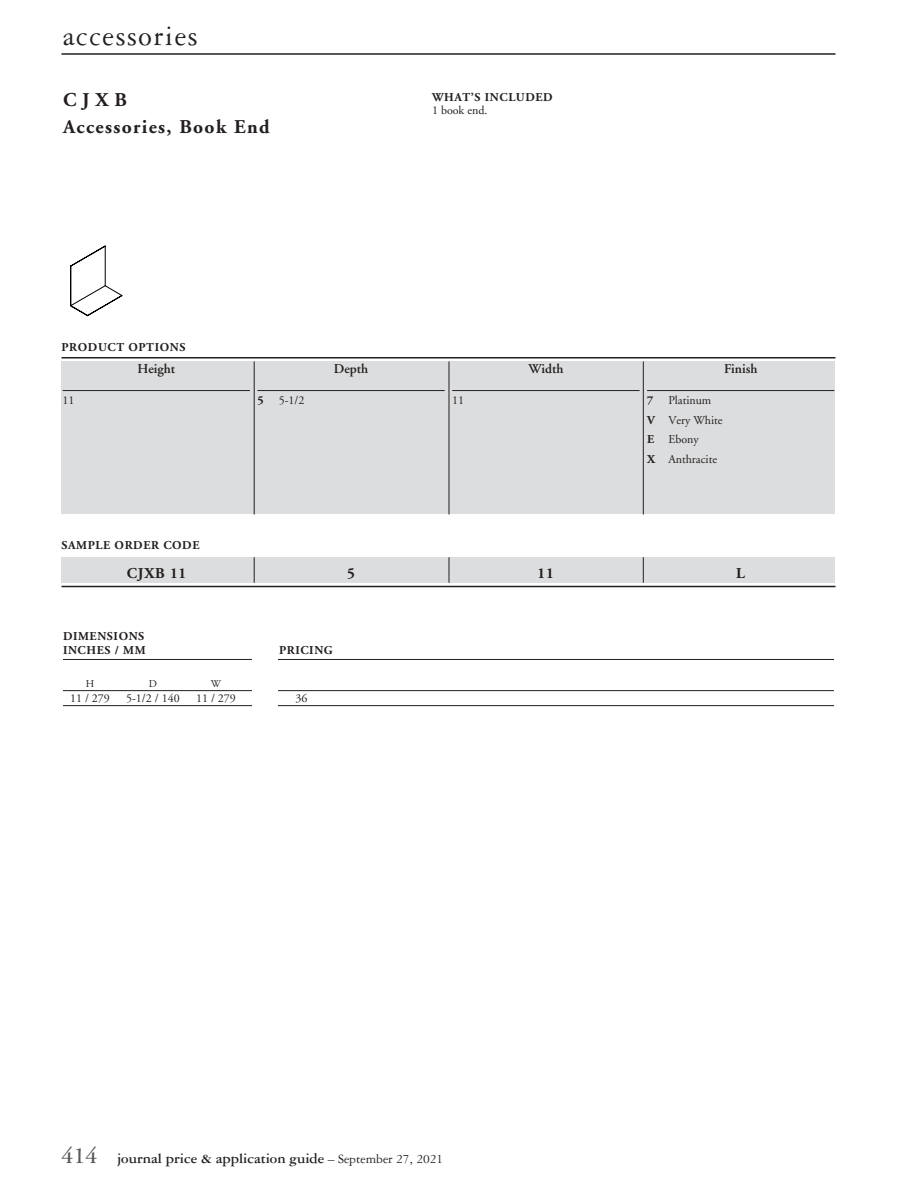
<style>
.page{position:relative;width:918px;height:1188px;background:#fff}
.page>*{position:absolute;margin:0;border:0;box-sizing:border-box;transform-origin:0 0}
.t1{font:30px "Garamond Three";letter-spacing:.05em;color:#231f20}
.t2{font:700 19.5px/27px "Adobe Garamond";letter-spacing:.07em;color:#231f20}
.t3{font:700 15px "Garamond Three";color:#231f20}
.t4{font:700 15px "Adobe Garamond";letter-spacing:.05em;color:#231f20}
.t5{font:600 13.5px "Adobe Garamond";color:#231f20}
.t6{font:12px/19.5px "Adobe Garamond";color:#231f20}
.t7{font:700 12px/13.5px "Adobe Garamond";letter-spacing:.05em;color:#231f20}
.t8{font:10.5px "Adobe Garamond";color:#231f20}
.s1{font-weight:700}
.s2{font-size:24px;color:#58595b}
.s3{font-weight:400;font-size:13.5px}
</style>
<div class="page">
<hr style="left:62px;top:53px;width:774px;height:2px;background:#231f20">
<svg style="left:70px;top:245px;width:52px;height:71px"></svg>
<div style="left:62px;top:362px;width:774px;height:152px;background:#dcddde"></div>
<hr style="left:63px;top:390px;width:187px;height:1px;background:#231f20">
<hr style="left:257px;top:390px;width:188px;height:1px;background:#231f20">
<hr style="left:452px;top:390px;width:188px;height:1px;background:#231f20">
<hr style="left:647px;top:390px;width:187px;height:1px;background:#231f20">
<hr style="left:62px;top:357px;width:774px;height:1px;background:#231f20">
<hr style="left:254px;top:362px;width:1px;height:153px;background:#231f20">
<hr style="left:62px;top:586px;width:774px;height:1px;background:#231f20">
<div style="left:62px;top:557px;width:774px;height:26px;background:#dcddde"></div>
<svg style="left:254px;top:557px;width:1px;height:26px"></svg>
<hr style="left:449px;top:362px;width:1px;height:153px;background:#231f20">
<svg style="left:449px;top:557px;width:1px;height:26px"></svg>
<hr style="left:643px;top:362px;width:1px;height:153px;background:#231f20">
<svg style="left:643px;top:557px;width:1px;height:26px"></svg>
<hr style="left:63px;top:659px;width:771px;height:1px;background:#231f20">
<hr style="left:63px;top:690px;width:771px;height:1px;background:#231f20">
<hr style="left:63px;top:705px;width:771px;height:1px;background:#231f20">
<div style="left:252px;top:630px;width:26px;height:434px;background:#fff"></div>
<h1 class="t1" style="left:63px;top:20px;width:136px">accessories</h1>
<h2 class="t2" style="left:63px;top:86px;width:208px">CJXB<br>Accessories, Book End</h2>
<p class="t7" style="left:432px;top:90px;width:122px">WHAT’S INCLUDED</p>
<p class="t6" style="left:432px;top:101px;width:55px">1 book end.</p>
<p class="t7" style="left:62px;top:341px;width:125px">PRODUCT OPTIONS</p>
<p class="t6" style="left:63px;top:391px;width:13px">11</p>
<p class="t5" style="left:137px;top:361px;width:39px">Height</p>
<p class="t7" style="left:257px;top:394px;width:8px">5</p>
<p class="t6" style="left:279px;top:391px;width:27px">5-1/2</p>
<p class="t5" style="left:334px;top:361px;width:36px">Depth</p>
<p class="t6" style="left:452px;top:391px;width:13px">11</p>
<p class="t5" style="left:528px;top:361px;width:36px">Width</p>
<p class="t5" style="left:724px;top:361px;width:35px">Finish</p>
<p class="t6" style="left:647px;top:391px;width:77px;text-indent:21px">Platinum<br><span class="s1">V</span> Very White<br><span class="s1">E</span> Ebony<br><span class="s1">X</span> Anthracite</p>
<p class="t7" style="left:647px;top:394px;width:8px">7</p>
<p class="t7" style="left:62px;top:539px;width:140px">SAMPLE ORDER CODE</p>
<p class="t4" style="left:127px;top:565px;width:61px">CJXB 11</p>
<p class="t4" style="left:347px;top:565px;width:9px">5</p>
<p class="t4" style="left:538px;top:565px;width:18px">11</p>
<p class="t4" style="left:736px;top:565px;width:10px">L</p>
<p class="t7" style="left:63px;top:630px;width:84px">DIMENSIONS<br>INCHES / MM</p>
<p class="t7" style="left:279px;top:643px;width:55px">PRICING</p>
<p class="t8" style="left:86px;top:678px;width:10px">H</p>
<p class="t8" style="left:149px;top:678px;width:10px">D</p>
<p class="t8" style="left:211px;top:678px;width:12px">W</p>
<p class="t6" style="left:70px;top:689px;width:41px">11 / 279</p>
<p class="t6" style="left:126px;top:689px;width:55px">5-1/2 / 140</p>
<p class="t6" style="left:196px;top:689px;width:41px">11 / 279</p>
<p class="t6" style="left:296px;top:689px;width:13px">36</p>
<p class="t3" style="left:62px;top:1150px;width:383px"><span class="s2">414</span> journal price &amp; application guide <span class="s3">– September 27, 2021</span></p>
</div>
